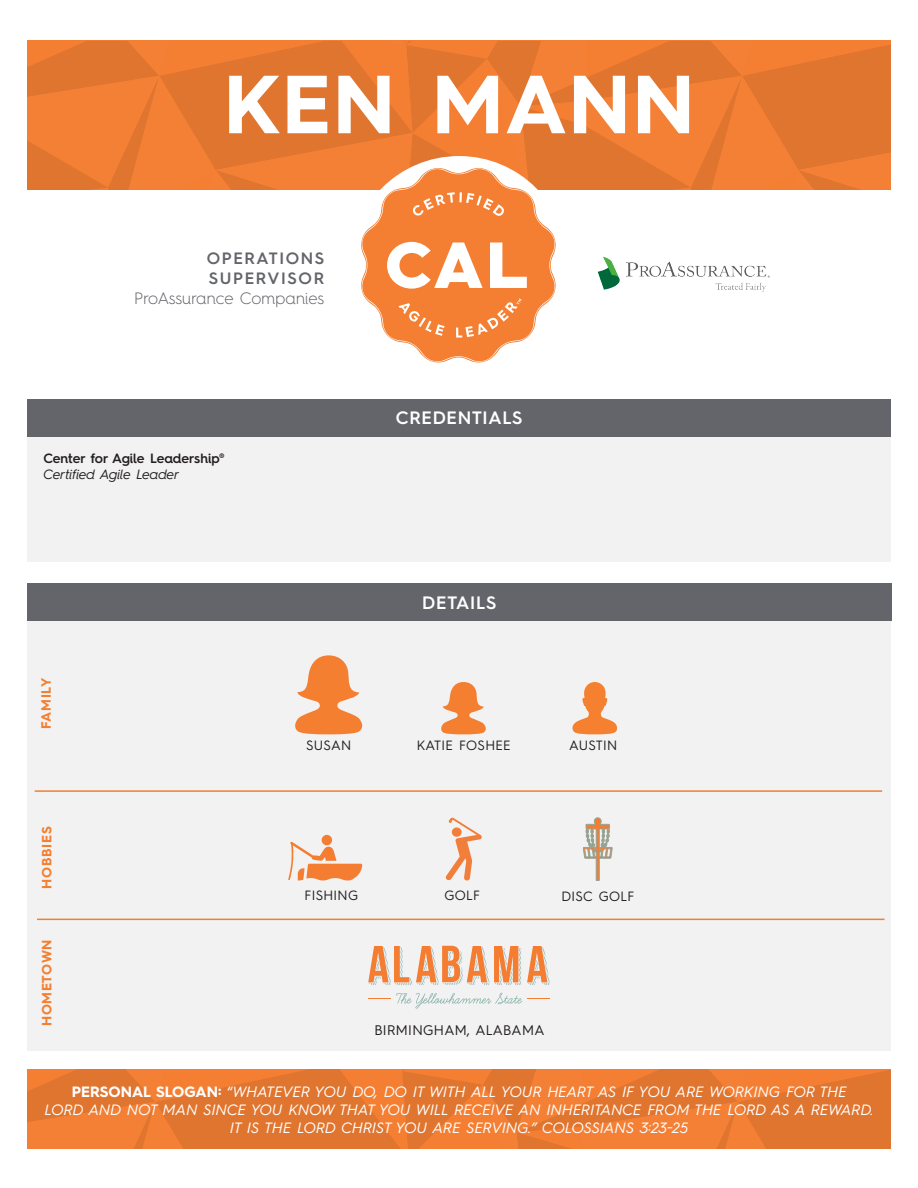
<style>
.page{position:relative;width:918px;height:1188px;background:#fff}
.page>*{position:absolute;margin:0;border:0;box-sizing:border-box;transform-origin:0 0}
.t1{font:700 82.5px "Hurme Geometric Sans 4";letter-spacing:.02em;color:#fff}
.t2{font:600 18px "Hurme Geometric Sans 4";letter-spacing:.04em;color:#fff}
.t3{font:300 16.5px "Hurme Geometric Sans 4";color:#64656a}
.t4{font:600 16.5px "Hurme Geometric Sans 4";letter-spacing:.1em;color:#64656a}
.t5{font:italic 15px "Hurme Geometric Sans 4";color:#fff}
.t6{font:13.95px "Hurme Geometric Sans 4";letter-spacing:.025em;color:#231f20}
.t7{font:600 13.5px/16.5px "Hurme Geometric Sans 4";letter-spacing:-.005em;color:#231f20}
.t8{font:13.5px "Hurme Geometric Sans 4";letter-spacing:.025em;color:#231f20}
.t9{font:700 13.5px "Hurme Geometric Sans 4";letter-spacing:.05em;color:#f47f31}
.s1{font-weight:400;font-style:italic}
.s2{font-weight:700;font-style:normal}
.s3{font-style:normal}
</style>
<div class="page">
<div style="left:27px;top:619px;width:864px;height:432px;background:#f2f2f3"></div>
<svg style="left:27px;top:1070px;width:864px;height:79px;background:#e87931"></svg>
<div style="left:27px;top:437px;width:864px;height:125px;background:#f2f2f3"></div>
<div style="left:27px;top:400px;width:864px;height:37px;background:#64656a"></div>
<div style="left:27px;top:584px;width:864px;height:37px;background:#64656a"></div>
<hr style="left:37px;top:919px;width:848px;height:1px;background:#f47f31">
<hr style="left:35px;top:790px;width:847px;height:2px;background:#f47f31">
<svg style="left:572px;top:682px;width:45px;height:52px"></svg>
<svg style="left:527px;top:946px;width:23px;height:39px"></svg>
<svg style="left:368px;top:946px;width:153px;height:39px"></svg>
<svg style="left:368px;top:993px;width:182px;height:16px"></svg>
<svg style="left:441px;top:682px;width:45px;height:52px"></svg>
<svg style="left:295px;top:655px;width:68px;height:79px"></svg>
<svg style="left:27px;top:41px;width:864px;height:322px"></svg>
<svg style="left:288px;top:842px;width:74px;height:39px"></svg>
<div style="left:322px;top:835px;width:10px;height:10px;background:#f47d31;border-radius:50%"></div>
<svg style="left:445px;top:817px;width:37px;height:64px"></svg>
<svg style="left:583px;top:818px;width:29px;height:63px"></svg>
<p class="t1" style="left:224px;top:46px;width:473px">KEN MANN</p>
<p class="t4" style="left:207px;top:247px;width:119px">OPERATIONS</p>
<p class="t4" style="left:209px;top:266px;width:117px">SUPERVISOR</p>
<p class="t3" style="left:134px;top:287px;width:191px">ProAssurance Companies</p>
<p class="t7" style="left:44px;top:449px;width:183px">Center for Agile Leadership®<br><span class="s1">Certified Agile Leader</span></p>
<p class="t9" style="left:36px;top:729px;width:52px;rotate:-90deg">FAMILY</p>
<p class="t2" style="left:396px;top:405px;width:128px">CREDENTIALS</p>
<p class="t2" style="left:422px;top:590px;width:75px">DETAILS</p>
<p class="t9" style="left:37px;top:889px;width:64px;rotate:-90deg">HOBBIES</p>
<p class="t9" style="left:37px;top:1026px;width:88px;rotate:-90deg">HOMETOWN</p>
<p class="t8" style="left:306px;top:736px;width:47px">SUSAN</p>
<p class="t8" style="left:417px;top:735px;width:95px">KATIE FOSHEE</p>
<p class="t8" style="left:569px;top:736px;width:49px">AUSTIN</p>
<p class="t8" style="left:305px;top:886px;width:55px">FISHING</p>
<p class="t8" style="left:444px;top:886px;width:37px">GOLF</p>
<p class="t8" style="left:561px;top:887px;width:74px">DISC GOLF</p>
<p class="t6" style="left:374px;top:1020px;width:172px">BIRMINGHAM, ALABAMA</p>
<p class="t5" style="left:72px;top:1082px;width:777px"><span class="s2">PERSONAL SLOGAN:</span> <span class="s3">“</span>WHATEVER YOU DO, DO IT WITH ALL YOUR HEART AS IF YOU ARE WORKING FOR THE</p>
<p class="t5" style="left:45px;top:1100px;width:830px">LORD AND NOT MAN SINCE YOU KNOW THAT YOU WILL RECEIVE AN INHERITANCE FROM THE LORD AS A REWARD.</p>
<p class="t5" style="left:230px;top:1118px;width:460px">IT IS THE LORD CHRIST YOU ARE SERVING.” COLOSSIANS 3:23-25</p>
</div>
